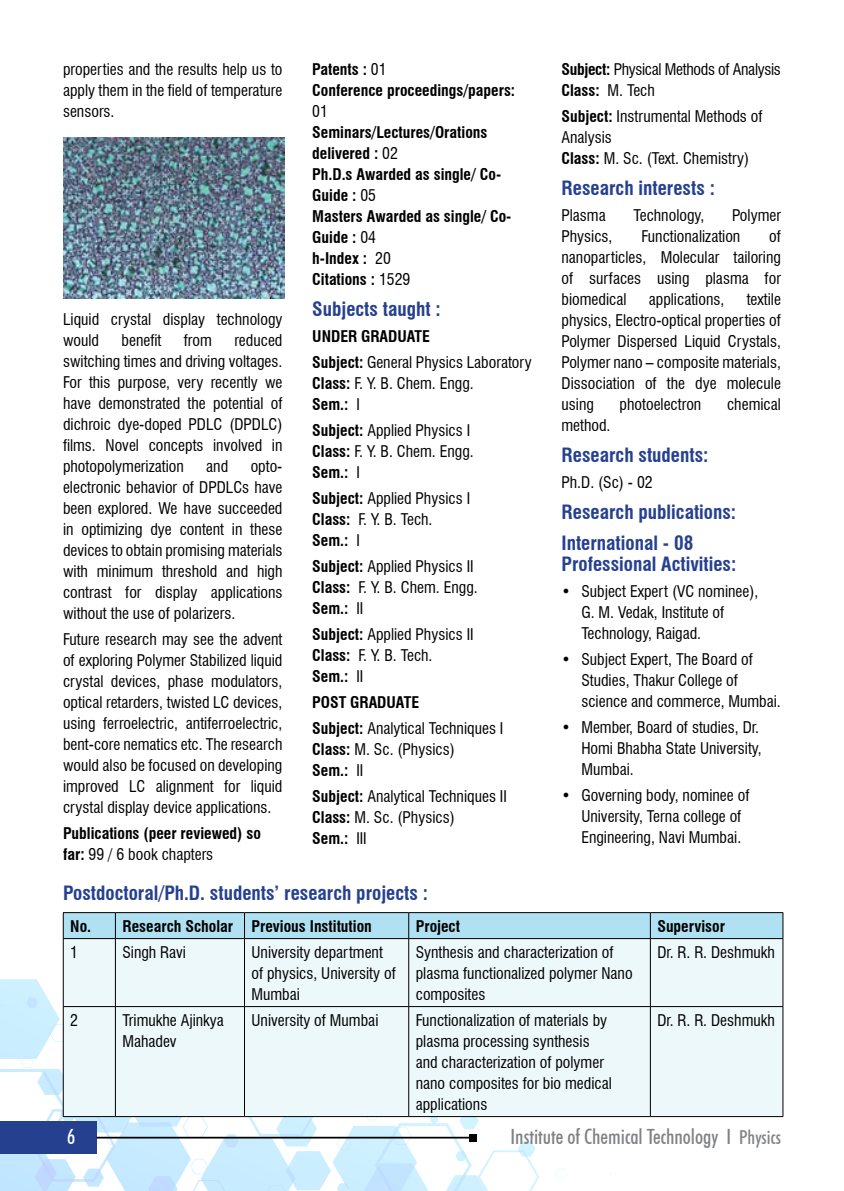
<style>
.page{position:relative;width:844px;height:1191px;background:#fff}
.page>*{position:absolute;margin:0;border:0;box-sizing:border-box;transform-origin:0 0}
.t1{font:500 condensed 21px "Futura BT";color:#808285}
.t2{font:500 condensed 21px "Futura BT";color:#fff}
.t3{font:700 condensed 19.25px/31px "Swiss 721 BT";color:#25408f}
.t4{font:condensed 15.75px/21px "Swiss 721 BT";color:#000}
.t5{font:700 condensed 15.75px/21px "Swiss 721 BT";color:#000}
.t6{font:condensed 15.75px/21px "Swiss 721 BT";letter-spacing:-.02em;color:#000}
.s1{font-weight:400}
.s2{font-weight:700}
.s3{font-size:19.25px}
</style>
<div class="page">
<svg style="left:555px;top:1168px;width:12px;height:11px"></svg>
<svg style="left:0;top:979px;width:539px;height:212px"></svg>
<div style="left:0;top:1121px;width:97px;height:32px;background:#25408f"></div>
<hr style="left:97px;top:1136px;width:376px;height:2px;background:#000">
<div style="left:469px;top:1134px;width:7px;height:7px;background:#000"></div>
<img style="left:63px;top:138px;width:222px;height:161px">
<div style="left:64px;top:939px;width:718px;height:177px;background:#edf8fb"></div>
<svg style="left:63px;top:912px;width:720px;height:26px"></svg>
<hr style="left:63px;top:938px;width:52px;height:1px;background:#000">
<hr style="left:63px;top:938px;width:1px;height:68px;background:#000">
<hr style="left:115px;top:938px;width:129px;height:1px;background:#000">
<hr style="left:115px;top:938px;width:1px;height:68px;background:#000">
<hr style="left:244px;top:938px;width:164px;height:1px;background:#000">
<hr style="left:244px;top:938px;width:1px;height:68px;background:#000">
<hr style="left:408px;top:938px;width:242px;height:1px;background:#000">
<hr style="left:408px;top:938px;width:1px;height:68px;background:#000">
<hr style="left:650px;top:938px;width:133px;height:1px;background:#000">
<hr style="left:650px;top:938px;width:1px;height:68px;background:#000">
<hr style="left:782px;top:938px;width:1px;height:68px;background:#000">
<hr style="left:63px;top:1006px;width:52px;height:1px;background:#000">
<hr style="left:63px;top:1006px;width:1px;height:110px;background:#000">
<hr style="left:115px;top:1006px;width:129px;height:1px;background:#000">
<hr style="left:115px;top:1006px;width:1px;height:110px;background:#000">
<hr style="left:244px;top:1006px;width:164px;height:1px;background:#000">
<hr style="left:244px;top:1006px;width:1px;height:110px;background:#000">
<hr style="left:408px;top:1006px;width:242px;height:1px;background:#000">
<hr style="left:408px;top:1006px;width:1px;height:110px;background:#000">
<hr style="left:650px;top:1006px;width:133px;height:1px;background:#000">
<hr style="left:650px;top:1006px;width:1px;height:110px;background:#000">
<hr style="left:782px;top:1006px;width:1px;height:110px;background:#000">
<hr style="left:63px;top:1116px;width:52px;height:1px;background:#000">
<hr style="left:115px;top:1116px;width:129px;height:1px;background:#000">
<hr style="left:244px;top:1116px;width:164px;height:1px;background:#000">
<hr style="left:408px;top:1116px;width:242px;height:1px;background:#000">
<hr style="left:650px;top:1116px;width:133px;height:1px;background:#000">
<p class="t4" style="left:63px;top:59px;width:221px;text-align:justify">properties and the results help us to apply them in the field of temperature sensors.</p>
<p class="t4" style="left:63px;top:308px;width:221px">Liquid crystal display technology would</p>
<p class="t4" style="left:122px;top:329px;width:41px">benefit</p>
<p class="t4" style="left:184px;top:329px;width:30px">from</p>
<p class="t4" style="left:63px;top:329px;width:221px;text-align:justify;text-indent:171px">reduced switching times and driving voltages.<br>For this purpose, very recently we have demonstrated the potential of dichroic dye-doped PDLC (DPDLC) films. Novel concepts involved in photopolymerization</p>
<p class="t4" style="left:206px;top:455px;width:23px">and</p>
<p class="t4" style="left:63px;top:455px;width:221px;text-align:justify;text-indent:187px">opto&shy;electronic behavior of DPDLCs have been explored. We have succeeded in optimizing dye content in these devices to obtain promising materials with minimum threshold and high contrast for display applications without the use of polarizers.</p>
<p class="t4" style="left:63px;top:628px;width:221px;text-align:justify">Future research may see the advent of exploring Polymer Stabilized liquid crystal devices, phase modulators, optical retarders, twisted LC devices, using ferroelectric, antiferroelectric, bent-core nematics etc. The research would also be focused on developing improved LC alignment for liquid crystal display device applications.</p>
<p class="t5" style="left:63px;top:822px;width:199px">Publications (peer reviewed) so far: <span class="s1">99 / 6 book chapters</span></p>
<p class="t5" style="left:312px;top:59px;width:204px">Patents : <span class="s1">01<br></span>Conference proceedings/papers:</p>
<p class="t4" style="left:312px;top:101px;width:17px">01</p>
<p class="t5" style="left:312px;top:122px;width:201px">Seminars/Lectures/Orations delivered : <span class="s1">02<br></span>Ph.D.s Awarded as single/ Co-<br>Guide : <span class="s1">05<br></span>Masters Awarded as single/ Co-<br>Guide : <span class="s1">04<br></span>h-Index : <span class="s1">20<br></span>Citations : <span class="s1">1529</span></p>
<p class="t3" style="left:312px;top:293px;width:130px">Subjects taught :</p>
<p class="t5" style="left:312px;top:326px;width:59px">Under gradua</p>
<p class="t4" style="left:312px;top:323px;width:221px;line-height:25.9px;text-align:center"><span class="s2">te<br>Subject:</span> General Physics Laboratory</p>
<p class="t4" style="left:312px;top:373px;width:163px"><span class="s2">Class:</span> F. Y. B. Chem. Engg.<br><span class="s2">Sem.:</span> I</p>
<p class="t4" style="left:312px;top:420px;width:163px"><span class="s2">Subject:</span> Applied Physics I<br><span class="s2">Class:</span> F. Y. B. Chem. Engg.<br><span class="s2">Sem.:</span> I</p>
<p class="t4" style="left:312px;top:487px;width:159px"><span class="s2">Subject:</span> Applied Physics I<br><span class="s2">Class:</span> F. Y. B. Tech.<br><span class="s2">Sem.:</span> I</p>
<p class="t4" style="left:312px;top:555px;width:167px"><span class="s2">Subject:</span> Applied Physics II<br><span class="s2">Class:</span> F. Y. B. Chem. Engg.<br><span class="s2">Sem.:</span> II</p>
<p class="t4" style="left:312px;top:623px;width:163px"><span class="s2">Subject:</span> Applied Physics II<br><span class="s2">Class:</span> F. Y. B. Tech.<br><span class="s2">Sem.:</span> II</p>
<p class="t5" style="left:312px;top:691px;width:48px">Post gradua</p>
<p class="t4" style="left:312px;top:689px;width:193px;line-height:25.9px;text-align:center"><span class="s2">te<br>Subject:</span> Analytical Techniques I</p>
<p class="t4" style="left:312px;top:738px;width:144px"><span class="s2">Class:</span> M. Sc. (Physics)<br><span class="s2">Sem.:</span> II</p>
<p class="t4" style="left:312px;top:785px;width:196px"><span class="s2">Subject:</span> Analytical Techniques II<br><span class="s2">Class:</span> M. Sc. (Physics)<br><span class="s2">Sem.:</span> III</p>
<p class="t6" style="left:561px;top:59px;width:221px"><span class="s2">Subject:</span> Physical Methods of Analysis<br><span class="s2">Class:</span> M. Tech</p>
<p class="t4" style="left:561px;top:106px;width:202px"><span class="s2">Subject:</span> Instrumental Methods of<br>Analysis<br><span class="s2">Class:</span> M. Sc. (Text. Chemistry)</p>
<p class="t3" style="left:561px;top:172px;width:155px">Research interests :</p>
<p class="t4" style="left:561px;top:205px;width:46px">Plasma</p>
<p class="t4" style="left:633px;top:205px;width:72px">Technology,</p>
<p class="t4" style="left:732px;top:205px;width:50px">Polymer</p>
<p class="t4" style="left:561px;top:226px;width:53px">Physics,</p>
<p class="t4" style="left:641px;top:226px;width:100px">Functionalization</p>
<p class="t4" style="left:561px;top:226px;width:221px;text-align:justify;text-indent:208px">of nanoparticles, Molecular tailoring of surfaces using plasma for biomedical</p>
<p class="t4" style="left:561px;top:289px;width:221px;text-align:justify;text-indent:185px">textile physics, Electro-optical properties of Polymer Dispersed Liquid Crystals, Polymer nano – composite materials, Dissociation of the dye molecule using</p>
<p class="t4" style="left:648px;top:289px;width:77px">applications,</p>
<p class="t4" style="left:619px;top:394px;width:83px">photoelectron</p>
<p class="t4" style="left:726px;top:394px;width:55px">chemical</p>
<p class="t4" style="left:561px;top:415px;width:50px">method.</p>
<p class="t3" style="left:561px;top:439px;width:148px">Research students:</p>
<p class="t4" style="left:561px;top:471px;width:93px">Ph.D. (Sc) - 02</p>
<p class="t3" style="left:561px;top:496px;width:176px">Research publications:<br>International - 08</p>
<p class="t3" style="left:561px;top:548px;width:176px">Professional Activities:</p>
<p class="t4" style="left:581px;top:580px;width:178px;text-indent:-20px">• Subject Expert (VC nominee),<br>G. M. Vedak, Institute of<br>Technology, Raigad.</p>
<p class="t4" style="left:581px;top:648px;width:201px;text-indent:-20px">• Subject Expert, The Board of<br>Studies, Thakur College of science and commerce, Mumbai.</p>
<p class="t4" style="left:581px;top:716px;width:182px;text-indent:-20px">• Member, Board of studies, Dr.<br>Homi Bhabha State University,<br>Mumbai.</p>
<p class="t4" style="left:581px;top:784px;width:169px;text-indent:-20px">• Governing body, nominee of<br>University, Terna college of<br>Engineering, Navi Mumbai.</p>
<p class="t3" style="left:63px;top:878px;width:366px">Postdoctoral/Ph.D. students’ research projects :</p>
<p class="t5" style="left:70px;top:915px;width:303px">No. Research Scholar Previous Institution</p>
<p class="t5" style="left:415px;top:915px;width:46px">Project</p>
<p class="t5" style="left:657px;top:915px;width:69px">Supervisor</p>
<p class="t4" style="left:70px;top:941px;width:9px">1</p>
<p class="t4" style="left:122px;top:941px;width:65px">Singh Ravi</p>
<p class="t4" style="left:251px;top:941px;width:146px">University department of physics, University of<br>Mumbai</p>
<p class="t4" style="left:415px;top:941px;width:218px">Synthesis and characterization of plasma functionalized polymer Nano composites</p>
<p class="t4" style="left:657px;top:941px;width:119px">Dr. R. R. Deshmukh</p>
<p class="t4" style="left:70px;top:1009px;width:9px">2</p>
<p class="t4" style="left:122px;top:1009px;width:103px">Trimukhe Ajinkya<br>Mahadev</p>
<p class="t4" style="left:251px;top:1009px;width:128px">University of Mumbai</p>
<p class="t4" style="left:415px;top:1009px;width:197px">Functionalization of materials by plasma processing synthesis and characterization of polymer nano composites for bio medical applications</p>
<p class="t4" style="left:657px;top:1009px;width:119px">Dr. R. R. Deshmukh</p>
<h1 class="t2" style="left:67px;top:1123px;width:10px">6</h1>
<h1 class="t1" style="left:510px;top:1123px;width:272px">Institute of Chemical Technology I <span class="s3">Physics</span></h1>
</div>
